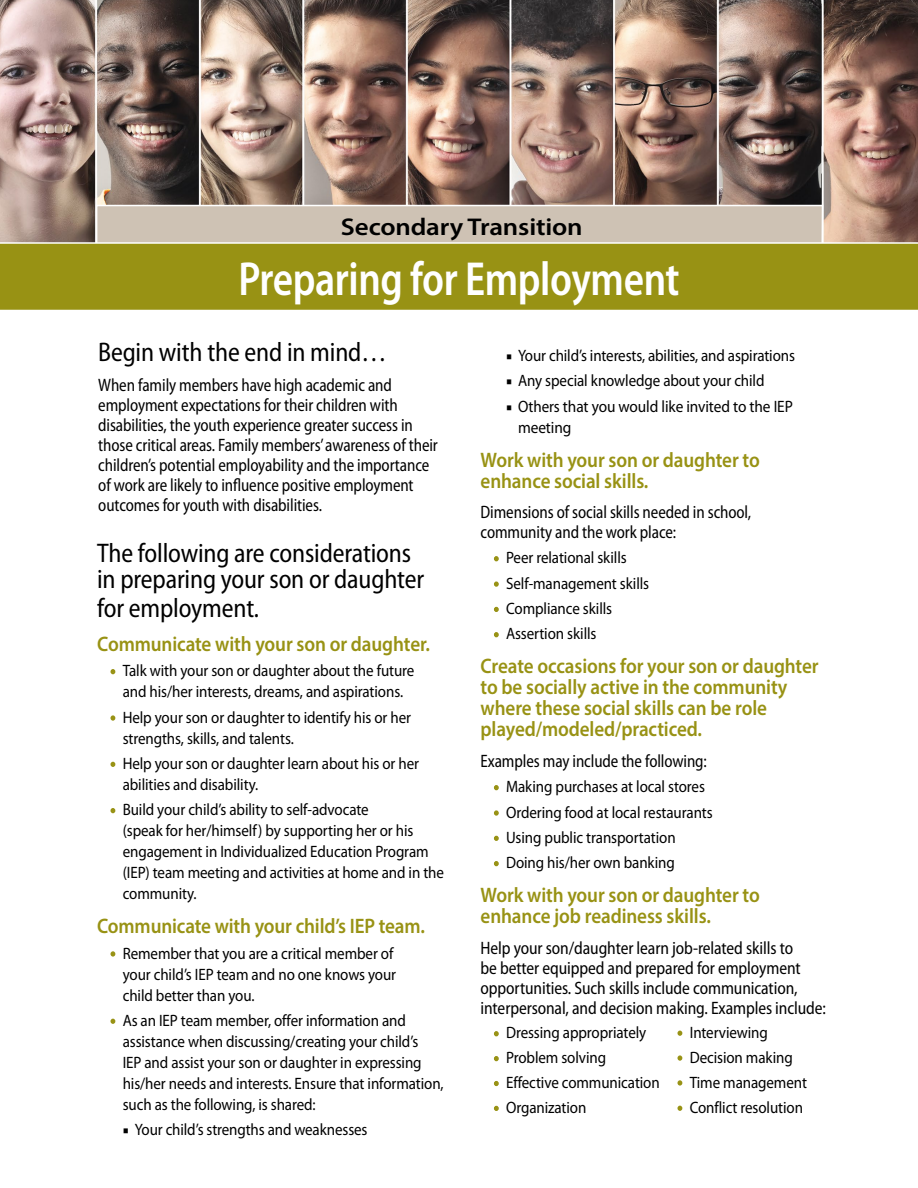
<style>
.page{position:relative;width:918px;height:1188px;background:#fff}
.page>*{position:absolute;margin:0;border:0;box-sizing:border-box;transform-origin:0 0}
.Subtitle{font:600 semi-condensed 48px "Myriad Pro";letter-spacing:-.01em;color:#fff;scale:.88 1}
.Heading_-_Level_1{font:semi-condensed 27px/25.5px "Myriad Pro";letter-spacing:-.005em;color:#000;scale:.95 1}
.t1{font:600 24.3px "Myriad Pro";letter-spacing:-.005em;color:#000;scale:1.11 1}
.Heading_-_Level_2{font:600 21px/21px "Myriad Pro";letter-spacing:-.005em;color:#989214;scale:.91 1}
.Text_-_Level_1{font:semi-condensed 18px/20px "Myriad Pro";letter-spacing:-.005em;color:#000;scale:.91 1}
.Text_-_Level_1-2{font:semi-condensed 18px/20px "Myriad Pro";letter-spacing:-.005em;color:#000;scale:.94 1}
.Bullet_-_Level_1{font:16.5px/21px "Myriad Pro";letter-spacing:-.005em;color:#000;scale:.91 1}
.Bullet_-_Level_2{font:16.5px/21px "Myriad Pro";letter-spacing:-.01em;color:#000;scale:.91 1}
.s1{font-stretch:semi-condensed;font-size:18px;color:#989214}
.s2{font-family:"Minion Pro"}
</style>
<div class="page">
<img style="left:0;top:0;width:918px;height:242px">
<div style="left:97px;top:206px;width:726px;height:43px;background:#cec2b4"></div>
<div style="left:96px;top:205px;width:727px;height:45px;border:2px solid #fff"></div>
<div style="left:0;top:242px;width:918px;height:68px;background:#989214"></div>
<svg style="left:111px;top:669px;width:4px;height:5px"></svg>
<svg style="left:111px;top:715px;width:4px;height:6px"></svg>
<svg style="left:111px;top:762px;width:4px;height:5px"></svg>
<svg style="left:111px;top:808px;width:4px;height:5px"></svg>
<svg style="left:111px;top:951px;width:4px;height:6px"></svg>
<svg style="left:111px;top:1019px;width:4px;height:5px"></svg>
<svg style="left:494px;top:556px;width:5px;height:5px"></svg>
<svg style="left:494px;top:582px;width:5px;height:5px"></svg>
<svg style="left:494px;top:607px;width:5px;height:5px"></svg>
<svg style="left:494px;top:632px;width:5px;height:5px"></svg>
<svg style="left:494px;top:785px;width:5px;height:5px"></svg>
<svg style="left:494px;top:810px;width:5px;height:6px"></svg>
<svg style="left:494px;top:836px;width:5px;height:5px"></svg>
<svg style="left:494px;top:861px;width:5px;height:5px"></svg>
<svg style="left:494px;top:1031px;width:5px;height:5px"></svg>
<svg style="left:494px;top:1056px;width:5px;height:5px"></svg>
<svg style="left:494px;top:1081px;width:5px;height:5px"></svg>
<svg style="left:494px;top:1106px;width:5px;height:5px"></svg>
<svg style="left:678px;top:1031px;width:4px;height:5px"></svg>
<svg style="left:678px;top:1055px;width:4px;height:6px"></svg>
<svg style="left:678px;top:1080px;width:4px;height:6px"></svg>
<svg style="left:678px;top:1106px;width:4px;height:5px"></svg>
<h1 class="t1" style="left:341px;top:211px;width:219px">Secondary Transition</h1>
<h1 class="Subtitle" style="left:238px;top:252px;width:503px">Preparing for Employment</h1>
<h1 class="Heading_-_Level_1" style="left:98px;top:339px;width:305px">Begin with the end in mind…</h1>
<p class="Text_-_Level_1" style="left:98px;top:376px;width:375px">When family members have high academic and employment expectations for their children with disabilities, the youth experience greater success in those critical areas. Family members’ awareness of their children’s potential employability and the importance of work are likely to influence positive employment outcomes for youth with disabilities.</p>
<h1 class="Heading_-_Level_1" style="left:97px;top:541px;width:346px">The following are considerations in preparing your son or daughter</h1>
<h1 class="Heading_-_Level_1" style="left:97px;top:596px;width:172px">for employment.</h1>
<h2 class="Heading_-_Level_2" style="left:97px;top:633px;width:367px">Communicate with your son or daughter.</h2>
<p class="Bullet_-_Level_1" style="left:111px;top:661px;width:335px;text-align:center"><span class="s1">•</span> Talk with your son or daughter about the future and his/her interests, dreams, and aspirations.</p>
<p class="Bullet_-_Level_1" style="left:123px;top:707px;width:318px;text-indent:-12px"><span class="s1">•</span> Help your son or daughter to identify his or her strengths, skills, and talents.</p>
<p class="Bullet_-_Level_1" style="left:123px;top:753px;width:327px;text-indent:-12px"><span class="s1">•</span> Help your son or daughter learn about his or her abilities and disability.</p>
<p class="Bullet_-_Level_1" style="left:123px;top:800px;width:355px;text-indent:-12px"><span class="s1">•</span> Build your child’s ability to self-advocate<br>(speak for her/himself) by supporting her or his engagement in Individualized Education Program (IEP) team meeting and activities at home and in the community.</p>
<h2 class="Heading_-_Level_2" style="left:97px;top:915px;width:362px">Communicate with your child’s IEP team.</h2>
<p class="Bullet_-_Level_1" style="left:123px;top:943px;width:302px;text-indent:-12px"><span class="s1">•</span> Remember that you are a critical member of your child’s IEP team and no one knows your child better than you.</p>
<p class="Bullet_-_Level_1" style="left:123px;top:1010px;width:354px;text-indent:-12px"><span class="s1">•</span> As an IEP team member, offer information and assistance when discussing/creating your child’s<br>IEP and assist your son or daughter in expressing his/her needs and interests. Ensure that information, such as the following, is shared:</p>
<p class="Bullet_-_Level_2" style="left:123px;top:1120px;width:271px"><span class="s2">■</span> Your child’s strengths and weaknesses</p>
<p class="Bullet_-_Level_2" style="left:506px;top:345px;width:319px"><span class="s2">■</span> Your child’s interests, abilities, and aspirations</p>
<p class="Bullet_-_Level_2" style="left:506px;top:371px;width:286px"><span class="s2">■</span> Any special knowledge about your child</p>
<p class="Bullet_-_Level_2" style="left:518px;top:396px;width:304px;text-indent:-12px"><span class="s2">■</span> Others that you would like invited to the IEP meeting</p>
<h2 class="Heading_-_Level_2" style="left:481px;top:449px;width:308px">Work with your son or daughter to enhance social skills.</h2>
<p class="Text_-_Level_1" style="left:481px;top:503px;width:299px">Dimensions of social skills needed in school, community and the work place:</p>
<p class="Bullet_-_Level_1" style="left:494px;top:548px;width:147px"><span class="s1">•</span> Peer relational skills</p>
<p class="Bullet_-_Level_1" style="left:494px;top:573px;width:172px"><span class="s1">•</span> Self-management skills</p>
<p class="Bullet_-_Level_1" style="left:494px;top:598px;width:131px"><span class="s1">•</span> Compliance skills</p>
<p class="Bullet_-_Level_1" style="left:494px;top:624px;width:114px"><span class="s1">•</span> Assertion skills</p>
<h2 class="Heading_-_Level_2" style="left:481px;top:655px;width:373px">Create occasions for your son or daughter to be socially active in the community where these social skills can be role played/modeled/practiced.</h2>
<p class="Text_-_Level_1" style="left:481px;top:751px;width:250px">Examples may include the following:</p>
<p class="Bullet_-_Level_1" style="left:494px;top:777px;width:233px"><span class="s1">•</span> Making purchases at local stores</p>
<p class="Bullet_-_Level_1" style="left:494px;top:802px;width:242px"><span class="s1">•</span> Ordering food at local restaurants</p>
<p class="Bullet_-_Level_1" style="left:494px;top:827px;width:201px"><span class="s1">•</span> Using public transportation</p>
<p class="Bullet_-_Level_1" style="left:494px;top:853px;width:200px"><span class="s1">•</span> Doing his/her own banking</p>
<h2 class="Heading_-_Level_2" style="left:481px;top:884px;width:308px">Work with your son or daughter to enhance job readiness skills.</h2>
<p class="Text_-_Level_1-2" style="left:481px;top:938px;width:369px">Help your son/daughter learn job-related skills to<br>be better equipped and prepared for employment opportunities. Such skills include communication, interpersonal, and decision making. Examples include:</p>
<p class="Bullet_-_Level_1" style="left:494px;top:1023px;width:169px"><span class="s1">•</span> Dressing appropriately</p>
<p class="Bullet_-_Level_1" style="left:494px;top:1048px;width:125px"><span class="s1">•</span> Problem solving</p>
<p class="Bullet_-_Level_1" style="left:494px;top:1073px;width:184px"><span class="s1">•</span> Effective communication</p>
<p class="Bullet_-_Level_1" style="left:494px;top:1097px;width:103px"><span class="s1">•</span> Organization</p>
<p class="Bullet_-_Level_1" style="left:678px;top:1022px;width:101px"><span class="s1">•</span> Interviewing</p>
<p class="Bullet_-_Level_1" style="left:678px;top:1047px;width:128px"><span class="s1">•</span> Decision making</p>
<p class="Bullet_-_Level_1" style="left:678px;top:1072px;width:144px"><span class="s1">•</span> Time management</p>
<p class="Bullet_-_Level_1" style="left:678px;top:1097px;width:139px"><span class="s1">•</span> Conflict resolution</p>
</div>
